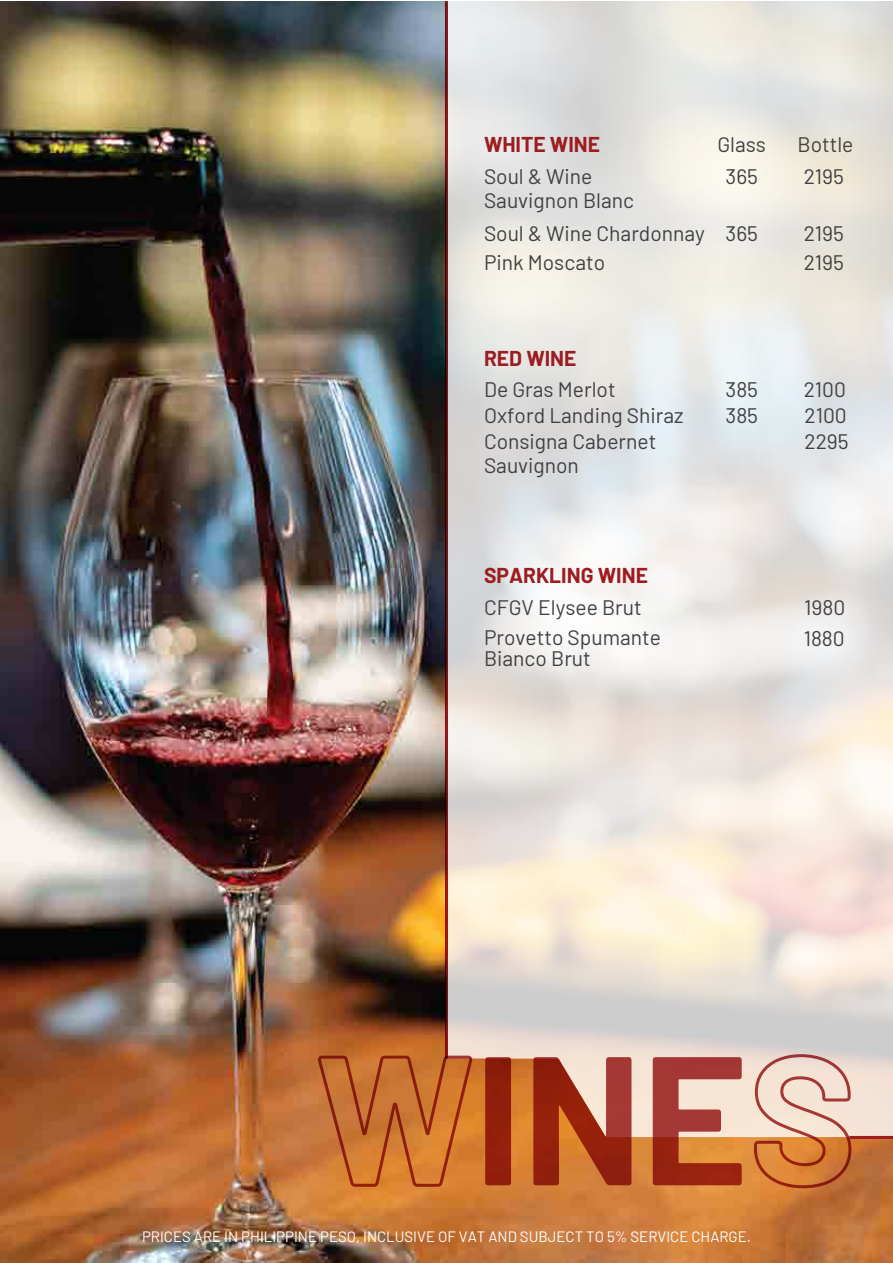
<style>
.page{position:relative;width:893px;height:1263px;background:#fff}
.page>*{position:absolute;margin:0;border:0;box-sizing:border-box;transform-origin:0 0}
.t1{font:21px/25.8px "Barlow";color:#414042}
.t2{font:700 21px "Barlow";color:#9c1c1f}
.t3{font:15px "Barlow";color:#fff}
</style>
<div class="page">
<img style="left:0;top:1px;width:893px;height:1262px">
<svg style="left:448px;top:1px;width:445px;height:1136px;background:#e8e4de"></svg>
<svg style="left:318px;top:1056px;width:154px;height:131px;background:#c8702e"></svg>
<div style="left:485px;top:1057px;width:26px;height:128px;background:#911f0b;border-radius:3px"></div>
<svg style="left:533px;top:1057px;width:98px;height:128px;background:#b05237"></svg>
<svg style="left:653px;top:1057px;width:89px;height:128px;background:#be6a53"></svg>
<svg style="left:754px;top:1054px;width:97px;height:134px;background:#dea987"></svg>
<hr style="left:445px;top:1px;width:3px;height:1057px;background:#9c1c1f">
<hr style="left:849px;top:1136px;width:44px;height:3px;background:#9c1c1f">
<p class="t2" style="left:484px;top:129px;width:118px">WHITE WINE</p>
<p class="t1" style="left:484px;top:163px;width:152px;line-height:24px">Soul &amp; Wine<br>Sauvignon Blanc</p>
<p class="t1" style="left:484px;top:219px;width:222px">Soul &amp; Wine Chardonnay</p>
<p class="t1" style="left:717px;top:130px;width:50px">Glass</p>
<p class="t1" style="left:797px;top:130px;width:57px">Bottle</p>
<p class="t1" style="left:725px;top:162px;width:34px">365</p>
<p class="t1" style="left:725px;top:219px;width:34px">365</p>
<p class="t1" style="left:804px;top:162px;width:42px">2195</p>
<p class="t1" style="left:804px;top:219px;width:42px">2195</p>
<p class="t1" style="left:484px;top:248px;width:123px">Pink Moscato</p>
<p class="t1" style="left:804px;top:248px;width:42px">2195</p>
<p class="t2" style="left:484px;top:343px;width:94px">RED WINE</p>
<p class="t1" style="left:484px;top:375px;width:201px">De Gras Merlot<br>Oxford Landing Shiraz</p>
<p class="t1" style="left:725px;top:375px;width:34px">385<br>385</p>
<p class="t1" style="left:804px;top:375px;width:45px">2100<br>2100</p>
<p class="t1" style="left:484px;top:428px;width:174px;line-height:24px">Consigna Cabernet<br>Sauvignon</p>
<p class="t1" style="left:804px;top:427px;width:46px">2295</p>
<p class="t2" style="left:484px;top:560px;width:165px">SPARKLING WINE</p>
<p class="t1" style="left:484px;top:591px;width:178px;line-height:30px">CFGV Elysee Brut<br>Provetto Spumante</p>
<p class="t1" style="left:484px;top:644px;width:108px">Bianco Brut</p>
<p class="t1" style="left:804px;top:590px;width:43px;line-height:30.6px">1980<br>1880</p>
<p class="t3" style="left:142px;top:1226px;width:610px">PRICES ARE IN PHILIPPINE PESO, INCLUSIVE OF VAT AND SUBJECT TO 5% SERVICE CHARGE.</p>
</div>
